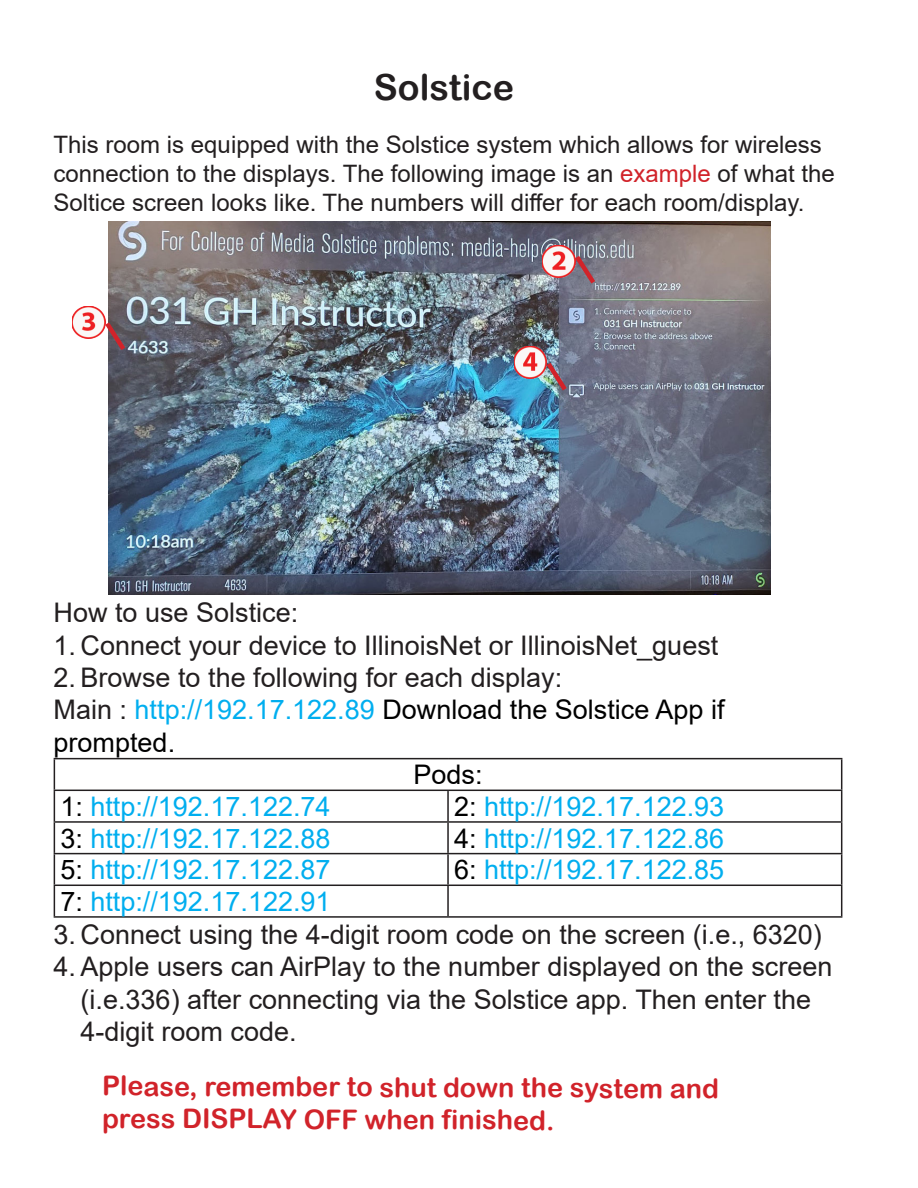
<style>
.page{position:relative;width:918px;height:1188px;background:#fff}
.page>*{position:absolute;margin:0;border:0;box-sizing:border-box;transform-origin:0 0}
.t1{font:36px "Arial Rounded MT Bold";color:#231f20}
.t2{font:27px/32.4px "Arial";color:#231f20}
.t3{font:27px "Arial";color:#00aeef}
.t4{font:27px "Arial Rounded MT Bold";letter-spacing:-.005em;color:#d1232a}
.t5{font:27px/32.4px "Arial";color:#000}
.t6{font:24px/28.8px "Arial";color:#231f20}
.s1{color:#d1232a}
.s2{color:#231f20}
.s3{color:#00aeef}
.s4{color:#000}
</style>
<div class="page">
<img style="left:108px;top:221px;width:662px;height:374px">
<hr style="left:54px;top:758px;width:394px;height:1px;background:#231f20">
<hr style="left:54px;top:759px;width:1px;height:31px;background:#231f20">
<hr style="left:448px;top:758px;width:394px;height:1px;background:#231f20">
<hr style="left:841px;top:759px;width:1px;height:31px;background:#231f20">
<hr style="left:54px;top:790px;width:394px;height:1px;background:#231f20">
<hr style="left:54px;top:791px;width:1px;height:30px;background:#231f20">
<hr style="left:448px;top:790px;width:394px;height:1px;background:#231f20">
<hr style="left:447px;top:791px;width:2px;height:30px;background:#231f20">
<hr style="left:841px;top:791px;width:1px;height:30px;background:#231f20">
<hr style="left:54px;top:821px;width:394px;height:2px;background:#231f20">
<hr style="left:54px;top:823px;width:1px;height:30px;background:#231f20">
<hr style="left:448px;top:821px;width:394px;height:2px;background:#231f20">
<hr style="left:447px;top:823px;width:2px;height:30px;background:#231f20">
<hr style="left:841px;top:823px;width:1px;height:30px;background:#231f20">
<hr style="left:54px;top:853px;width:394px;height:1px;background:#231f20">
<hr style="left:54px;top:854px;width:1px;height:31px;background:#231f20">
<hr style="left:448px;top:853px;width:394px;height:1px;background:#231f20">
<hr style="left:447px;top:854px;width:2px;height:31px;background:#231f20">
<hr style="left:841px;top:854px;width:1px;height:31px;background:#231f20">
<hr style="left:54px;top:885px;width:394px;height:1px;background:#231f20">
<hr style="left:54px;top:886px;width:1px;height:30px;background:#231f20">
<hr style="left:448px;top:885px;width:394px;height:1px;background:#231f20">
<hr style="left:447px;top:886px;width:2px;height:30px;background:#231f20">
<hr style="left:841px;top:886px;width:1px;height:30px;background:#231f20">
<hr style="left:54px;top:916px;width:394px;height:2px;background:#231f20">
<hr style="left:448px;top:916px;width:394px;height:2px;background:#231f20">
<svg style="left:105px;top:317px;width:25px;height:38px"></svg>
<svg style="left:571px;top:251px;width:29px;height:38px"></svg>
<svg style="left:542px;top:358px;width:29px;height:37px"></svg>
<img style="left:543px;top:245px;width:32px;height:33px">
<img style="left:73px;top:306px;width:32px;height:33px">
<img style="left:514px;top:347px;width:33px;height:32px">
<p class="t1" style="left:374px;top:66px;width:142px">Solstice</p>
<p class="t6" style="left:54px;top:130px;width:783px">This room is equipped with the Solstice system which allows for wireless connection to the displays. The following image is an <span class="s1">example</span> of what the<br>Soltice screen looks like. The numbers will differ for each room/display.</p>
<p class="t2" style="left:54px;top:596px;width:246px">How to use Solstice:</p>
<p class="t2" style="left:54px;top:629px;width:666px">1. Connect your device to IllinoisNet or IllinoisNet_guest</p>
<p class="t2" style="left:54px;top:661px;width:510px">2. Browse to the following for each display:</p>
<p class="t5" style="left:54px;top:694px;width:672px"><span class="s2">Main :</span> <span class="s3">http://192.17.122.89</span> Download the Solstice App if prompted.</p>
<p class="t5" style="left:414px;top:758px;width:71px">Pods:</p>
<p class="t3" style="left:60px;top:788px;width:272px"><span class="s4">1:</span> http://192.17.122.74</p>
<p class="t3" style="left:454px;top:788px;width:272px"><span class="s4">2:</span> http://192.17.122.93</p>
<p class="t3" style="left:60px;top:820px;width:272px"><span class="s4">3:</span> http://192.17.122.88</p>
<p class="t3" style="left:454px;top:820px;width:272px"><span class="s4">4:</span> http://192.17.122.86</p>
<p class="t3" style="left:60px;top:851px;width:272px"><span class="s4">5:</span> http://192.17.122.87</p>
<p class="t3" style="left:454px;top:851px;width:272px"><span class="s4">6:</span> http://192.17.122.85</p>
<p class="t3" style="left:60px;top:883px;width:272px"><span class="s4">7:</span> http://192.17.122.91</p>
<p class="t2" style="left:54px;top:918px;width:770px">3. Connect using the 4-digit room code on the screen (i.e., 6320)</p>
<p class="t2" style="left:81px;top:951px;width:753px;text-indent:-27px">4. Apple users can AirPlay to the number displayed on the screen (i.e.336) after connecting via the Solstice app. Then enter the<br>4-digit room code.</p>
<p class="t4" style="left:102px;top:1071px;width:618px">Please, remember to shut down the system and</p>
<p class="t4" style="left:102px;top:1103px;width:454px">press DISPLAY OFF when finished.</p>
</div>
